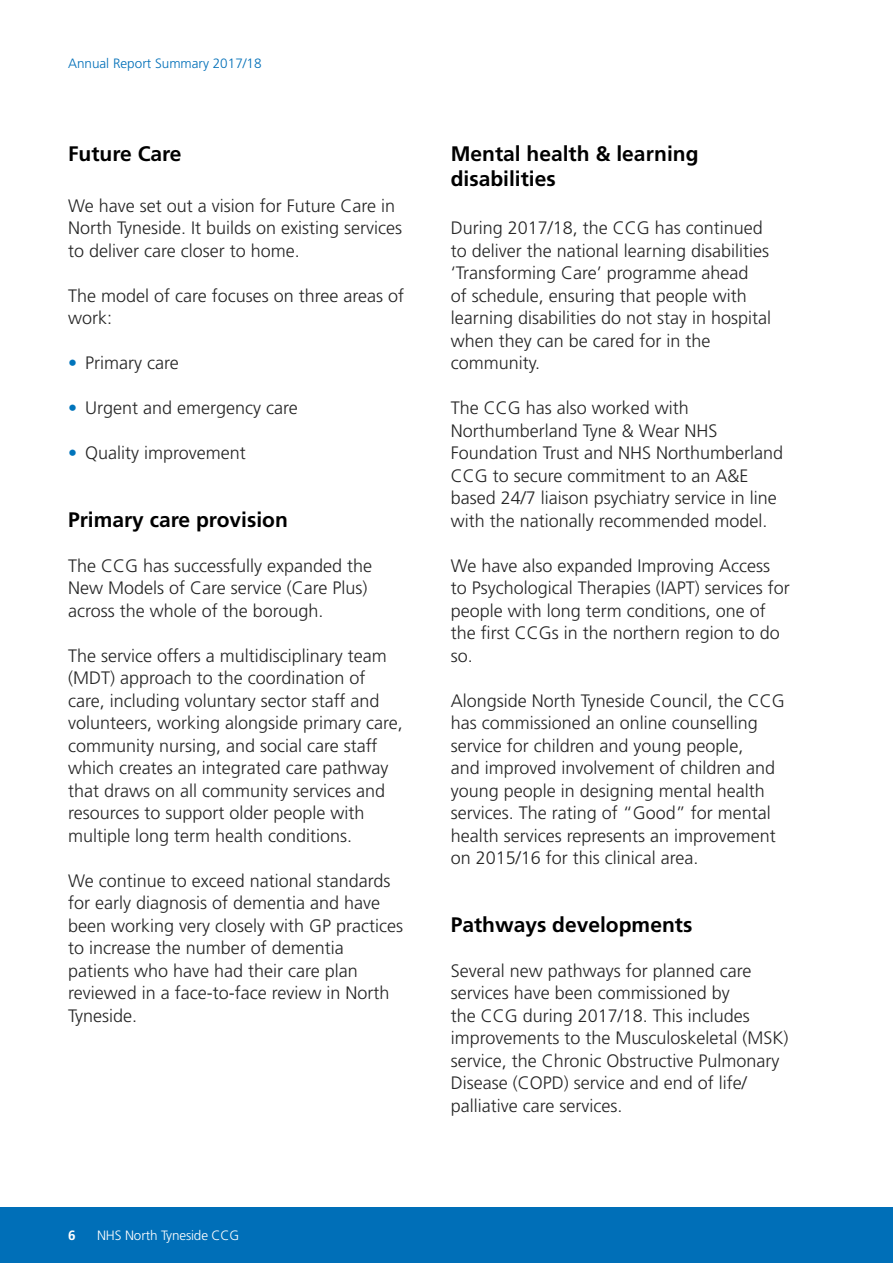
<style>
.page{position:relative;width:893px;height:1263px;background:#fff}
.page>*{position:absolute;margin:0;border:0;box-sizing:border-box;transform-origin:0 0}
.t1{font:700 21px/25.2px "Frutiger";color:#000}
.t2{font:300 18px/22.5px "Frutiger";color:#252525}
.t3{font:300 13.5px "Frutiger";color:#006fb8}
.t4{font:300 13.5px "Frutiger";letter-spacing:-.01em;color:#fff}
.t5{font:700 13.5px "Frutiger";color:#fff}
.s1{color:#0074bb}
</style>
<div class="page">
<div style="left:0;top:1208px;width:893px;height:55px;background:#006fb8"></div>
<p class="t3" style="left:68px;top:56px;width:195px">Annual Report Summary 2017/18</p>
<p class="t1" style="left:68px;top:141px;width:115px">Future Care</p>
<p class="t2" style="left:68px;top:194px;width:336px">We have set out a vision for Future Care in<br>North Tyneside. It builds on existing services to deliver care closer to home.</p>
<p class="t2" style="left:68px;top:284px;width:338px">The model of care focuses on three areas of work:</p>
<p class="t2" style="left:68px;top:352px;width:112px"><span class="s1">•</span> Primary care</p>
<p class="t2" style="left:68px;top:397px;width:231px"><span class="s1">•</span> Urgent and emergency care</p>
<p class="t2" style="left:68px;top:442px;width:179px"><span class="s1">•</span> Quality improvement</p>
<p class="t1" style="left:68px;top:507px;width:221px">Primary care provision</p>
<p class="t2" style="left:68px;top:554px;width:306px">The CCG has successfully expanded the<br>New Models of Care service (Care Plus) across the whole of the borough.</p>
<p class="t2" style="left:68px;top:644px;width:336px">The service offers a multidisciplinary team (MDT) approach to the coordination of care, including voluntary sector staff and volunteers, working alongside primary care, community nursing, and social care staff which creates an integrated care pathway that draws on all community services and resources to support older people with multiple long term health conditions.</p>
<p class="t2" style="left:68px;top:869px;width:336px">We continue to exceed national standards for early diagnosis of dementia and have been working very closely with GP practices to increase the number of dementia patients who have had their care plan reviewed in a face-to-face review in North Tyneside.</p>
<p class="t5" style="left:68px;top:1227px;width:9px">6</p>
<p class="t4" style="left:97px;top:1227px;width:143px">NHS North Tyneside CCG</p>
<p class="t1" style="left:451px;top:141px;width:249px">Mental health &amp; learning disabilities</p>
<p class="t2" style="left:451px;top:217px;width:322px">During 2017/18, the CCG has continued to deliver the national learning disabilities ‘Transforming Care’ programme ahead<br>of schedule, ensuring that people with learning disabilities do not stay in hospital when they can be cared for in the community.</p>
<p class="t2" style="left:451px;top:397px;width:334px">The CCG has also worked with Northumberland Tyne &amp; Wear NHS Foundation Trust and NHS Northumberland CCG to secure commitment to an A&amp;E based 24/7 liaison psychiatry service in line with the nationally recommended model.</p>
<p class="t2" style="left:451px;top:554px;width:341px">We have also expanded Improving Access to Psychological Therapies (IAPT) services for people with long term conditions, one of the first CCGs in the northern region to do so.</p>
<p class="t2" style="left:451px;top:689px;width:336px">Alongside North Tyneside Council, the CCG has commissioned an online counselling service for children and young people,<br>and improved involvement of children and young people in designing mental health services. The rating of “Good” for mental health services represents an improvement on 2015/16 for this clinical area.</p>
<p class="t1" style="left:451px;top:912px;width:243px">Pathways developments</p>
<p class="t2" style="left:451px;top:959px;width:339px">Several new pathways for planned care services have been commissioned by<br>the CCG during 2017/18. This includes improvements to the Musculoskeletal (MSK) service, the Chronic Obstructive Pulmonary Disease (COPD) service and end of life/ palliative care services.</p>
</div>
